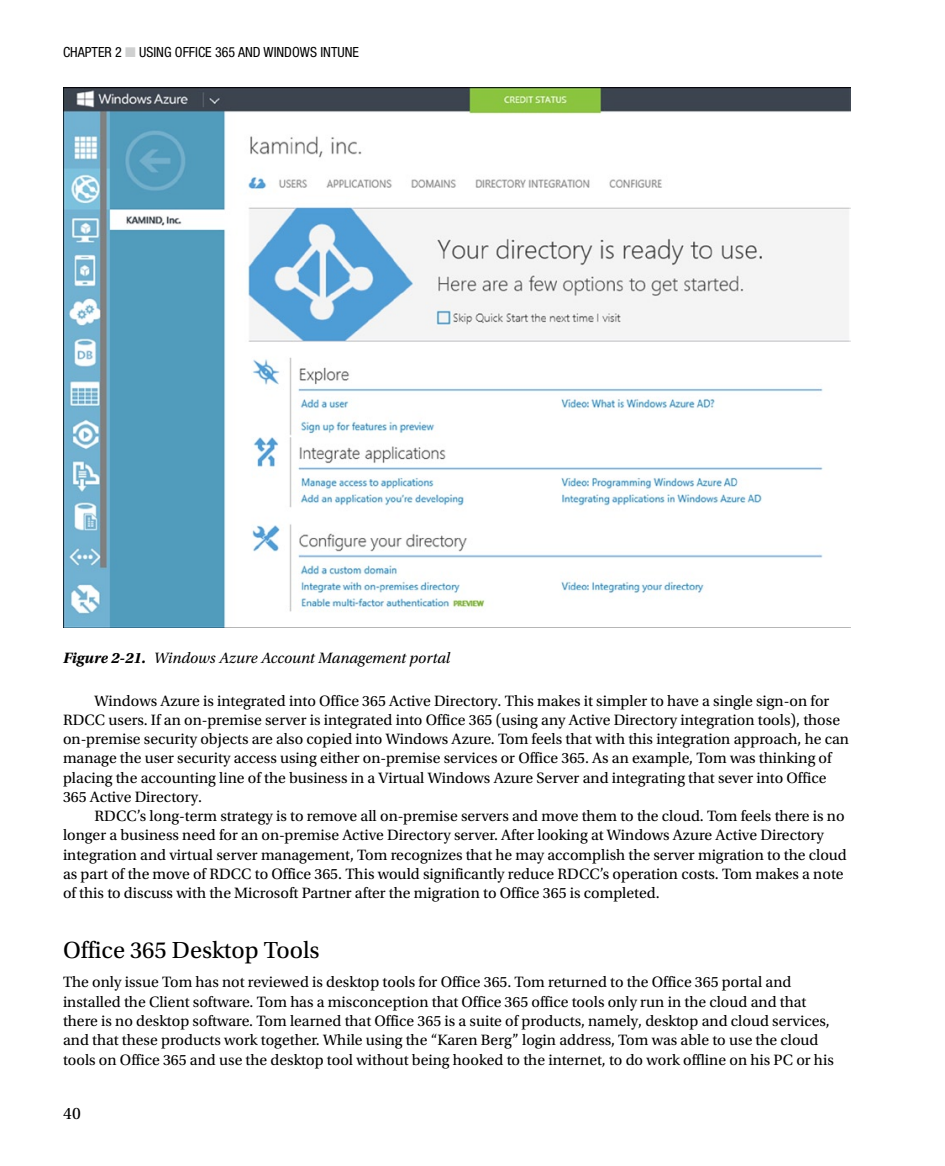
<style>
.page{position:relative;width:945px;height:1166px;background:#fff}
.page>*{position:absolute;margin:0;border:0;box-sizing:border-box;transform-origin:0 0}
.t1{font:24.5px "Utopia Std";color:#000}
.t2{font:17.5px "Utopia Std";color:#000}
.t3{font:15.75px/19.2px "Utopia Std";color:#000}
.t4{font:italic 15.75px "Utopia Std";color:#000}
.t5{font:condensed 14px "Helvetica Neue";color:#000}
.s1{color:#cfd0d0}
.s2{font-weight:700}
</style>
<div class="page">
<img style="left:63px;top:88px;width:788px;height:539px">
<p class="t5" style="left:63px;top:44px;width:298px">CHAPTER 2 <span class="s1">■</span> USING OFFICE 365 AND WINDOWS INTUNE</p>
<p class="t4" style="left:63px;top:649px;width:389px"><span class="s2">Figure 2-21.</span> Windows Azure Account Management portal</p>
<p class="t3" style="left:63px;top:691px;width:788px;text-indent:32px">Windows Azure is integrated into Office 365 Active Directory. This makes it simpler to have a single sign-on for RDCC users. If an on-premise server is integrated into Office 365 (using any Active Directory integration tools), those on-premise security objects are also copied into Windows Azure. Tom feels that with this integration approach, he can manage the user security access using either on-premise services or Office 365. As an example, Tom was thinking of placing the accounting line of the business in a Virtual Windows Azure Server and integrating that sever into Office 365 Active Directory.</p>
<p class="t3" style="left:63px;top:806px;width:785px;text-indent:32px">RDCC’s long-term strategy is to remove all on-premise servers and move them to the cloud. Tom feels there is no longer a business need for an on-premise Active Directory server. After looking at Windows Azure Active Directory integration and virtual server management, Tom recognizes that he may accomplish the server migration to the cloud as part of the move of RDCC to Office 365. This would significantly reduce RDCC’s operation costs. Tom makes a note of this to discuss with the Microsoft Partner after the migration to Office 365 is completed.</p>
<h1 class="t1" style="left:63px;top:936px;width:258px">Office 365 Desktop Tools</h1>
<p class="t3" style="left:63px;top:973px;width:772px">The only issue Tom has not reviewed is desktop tools for Office 365. Tom returned to the Office 365 portal and installed the Client software. Tom has a misconception that Office 365 office tools only run in the cloud and that there is no desktop software. Tom learned that Office 365 is a suite of products, namely, desktop and cloud services, and that these products work together. While using the “Karen Berg” login address, Tom was able to use the cloud tools on Office 365 and use the desktop tool without being hooked to the internet, to do work offline on his PC or his</p>
<p class="t2" style="left:63px;top:1103px;width:19px">40</p>
</div>
